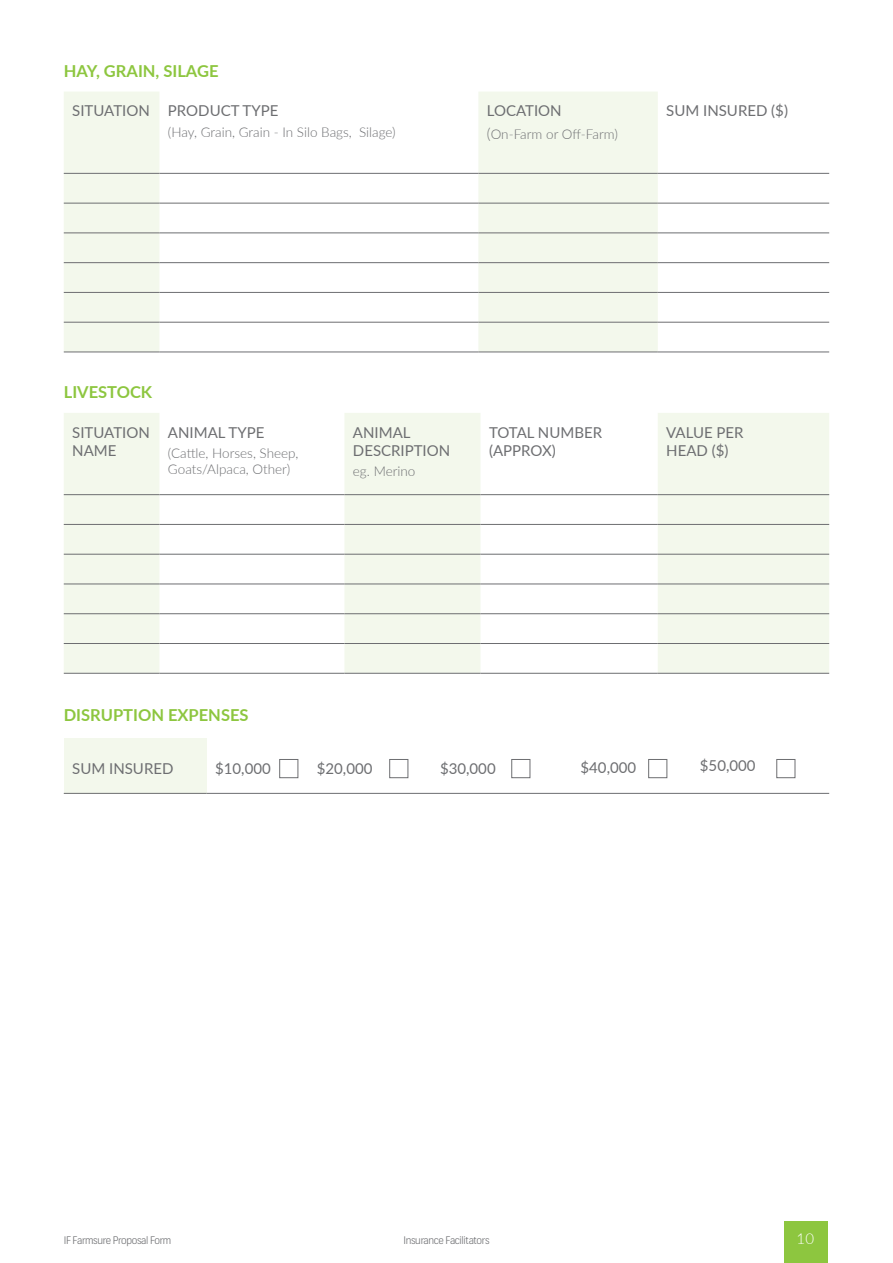
<style>
.page{position:relative;width:893px;height:1263px;background:#fff}
.page>*{position:absolute;margin:0;border:0;box-sizing:border-box;transform-origin:0 0}
.t1{font:700 16.5px "Lato";color:#8dc63f}
.t2{font:15px/18px "Lato";color:#6d6e71}
.t3{font:300 15px "Lato";color:#fff}
.t4{font:300 13.5px/16.2px "Lato";color:#6d6e71}
.t5{font:300 10.5px "Frank";letter-spacing:-.03em;color:#6d6e71}
.s1{font-size:15px}
</style>
<div class="page">
<div style="left:784px;top:1221px;width:44px;height:42px;background:#8dc63f"></div>
<svg style="left:64px;top:92px;width:594px;height:260px"></svg>
<hr style="left:64px;top:173px;width:95px;height:1px;background:#6d6e71">
<hr style="left:159px;top:173px;width:319px;height:1px;background:#6d6e71">
<hr style="left:478px;top:173px;width:180px;height:1px;background:#6d6e71">
<hr style="left:658px;top:173px;width:171px;height:1px;background:#6d6e71">
<hr style="left:64px;top:203px;width:95px;height:1px;background:#6d6e71">
<hr style="left:159px;top:203px;width:319px;height:1px;background:#6d6e71">
<hr style="left:478px;top:203px;width:180px;height:1px;background:#6d6e71">
<hr style="left:658px;top:203px;width:171px;height:1px;background:#6d6e71">
<hr style="left:64px;top:233px;width:95px;height:1px;background:#6d6e71">
<hr style="left:159px;top:233px;width:319px;height:1px;background:#6d6e71">
<hr style="left:478px;top:233px;width:180px;height:1px;background:#6d6e71">
<hr style="left:658px;top:233px;width:171px;height:1px;background:#6d6e71">
<hr style="left:64px;top:262px;width:95px;height:1px;background:#6d6e71">
<hr style="left:159px;top:262px;width:319px;height:1px;background:#6d6e71">
<hr style="left:478px;top:262px;width:180px;height:1px;background:#6d6e71">
<hr style="left:658px;top:262px;width:171px;height:1px;background:#6d6e71">
<hr style="left:64px;top:292px;width:95px;height:1px;background:#6d6e71">
<hr style="left:159px;top:292px;width:319px;height:1px;background:#6d6e71">
<hr style="left:478px;top:292px;width:180px;height:1px;background:#6d6e71">
<hr style="left:658px;top:292px;width:171px;height:1px;background:#6d6e71">
<hr style="left:64px;top:322px;width:95px;height:1px;background:#6d6e71">
<hr style="left:159px;top:322px;width:319px;height:1px;background:#6d6e71">
<hr style="left:478px;top:322px;width:180px;height:1px;background:#6d6e71">
<hr style="left:658px;top:322px;width:171px;height:1px;background:#6d6e71">
<hr style="left:64px;top:352px;width:95px;height:1px;background:#6d6e71">
<hr style="left:159px;top:352px;width:319px;height:1px;background:#6d6e71">
<hr style="left:478px;top:352px;width:180px;height:1px;background:#6d6e71">
<hr style="left:658px;top:352px;width:171px;height:1px;background:#6d6e71">
<svg style="left:64px;top:413px;width:765px;height:260px;fill:#f3f8ec"></svg>
<hr style="left:64px;top:494px;width:95px;height:1px;background:#6d6e71">
<hr style="left:159px;top:494px;width:185px;height:1px;background:#6d6e71">
<hr style="left:344px;top:494px;width:136px;height:1px;background:#6d6e71">
<hr style="left:480px;top:494px;width:178px;height:1px;background:#6d6e71">
<hr style="left:658px;top:494px;width:171px;height:1px;background:#6d6e71">
<hr style="left:64px;top:524px;width:95px;height:1px;background:#6d6e71">
<hr style="left:159px;top:524px;width:185px;height:1px;background:#6d6e71">
<hr style="left:344px;top:524px;width:136px;height:1px;background:#6d6e71">
<hr style="left:480px;top:524px;width:178px;height:1px;background:#6d6e71">
<hr style="left:658px;top:524px;width:171px;height:1px;background:#6d6e71">
<hr style="left:64px;top:554px;width:95px;height:1px;background:#6d6e71">
<hr style="left:159px;top:554px;width:185px;height:1px;background:#6d6e71">
<hr style="left:344px;top:554px;width:136px;height:1px;background:#6d6e71">
<hr style="left:480px;top:554px;width:178px;height:1px;background:#6d6e71">
<hr style="left:658px;top:554px;width:171px;height:1px;background:#6d6e71">
<hr style="left:64px;top:584px;width:95px;height:1px;background:#6d6e71">
<hr style="left:159px;top:584px;width:185px;height:1px;background:#6d6e71">
<hr style="left:344px;top:584px;width:136px;height:1px;background:#6d6e71">
<hr style="left:480px;top:584px;width:178px;height:1px;background:#6d6e71">
<hr style="left:658px;top:584px;width:171px;height:1px;background:#6d6e71">
<hr style="left:64px;top:613px;width:95px;height:1px;background:#6d6e71">
<hr style="left:159px;top:613px;width:185px;height:1px;background:#6d6e71">
<hr style="left:344px;top:613px;width:136px;height:1px;background:#6d6e71">
<hr style="left:480px;top:613px;width:178px;height:1px;background:#6d6e71">
<hr style="left:658px;top:613px;width:171px;height:1px;background:#6d6e71">
<hr style="left:64px;top:643px;width:95px;height:1px;background:#6d6e71">
<hr style="left:159px;top:643px;width:185px;height:1px;background:#6d6e71">
<hr style="left:344px;top:643px;width:136px;height:1px;background:#6d6e71">
<hr style="left:480px;top:643px;width:178px;height:1px;background:#6d6e71">
<hr style="left:658px;top:643px;width:171px;height:1px;background:#6d6e71">
<hr style="left:64px;top:673px;width:95px;height:1px;background:#6d6e71">
<hr style="left:159px;top:673px;width:185px;height:1px;background:#6d6e71">
<hr style="left:344px;top:673px;width:136px;height:1px;background:#6d6e71">
<hr style="left:480px;top:673px;width:178px;height:1px;background:#6d6e71">
<hr style="left:658px;top:673px;width:171px;height:1px;background:#6d6e71">
<div style="left:64px;top:738px;width:143px;height:55px;background:#f3f8ec"></div>
<hr style="left:64px;top:793px;width:143px;height:1px;background:#6d6e71">
<hr style="left:207px;top:793px;width:622px;height:1px;background:#6d6e71">
<div style="left:279px;top:759px;width:19px;height:19px;border:1px solid #6d6e71"></div>
<div style="left:389px;top:759px;width:19px;height:19px;border:1px solid #6d6e71"></div>
<div style="left:512px;top:759px;width:18px;height:19px;border:1px solid #6d6e71"></div>
<div style="left:648px;top:759px;width:19px;height:19px;border:1px solid #6d6e71"></div>
<div style="left:777px;top:759px;width:18px;height:19px;border:1px solid #6d6e71"></div>
<p class="t1" style="left:64px;top:59px;width:156px">HAY, GRAIN, SILAGE</p>
<p class="t2" style="left:72px;top:101px;width:208px">SITUATION PRODUCT TYPE</p>
<p class="t4" style="left:168px;top:123px;width:229px">(Hay, Grain, Grain - In Silo Bags, Silage)</p>
<p class="t2" style="left:487px;top:101px;width:76px">LOCATION</p>
<p class="t4" style="left:487px;top:125px;width:132px"><span class="s1">(</span>On-Farm or Off-Farm)</p>
<p class="t2" style="left:666px;top:101px;width:123px">SUM INSURED ($)</p>
<p class="t1" style="left:64px;top:380px;width:90px">LIVESTOCK</p>
<p class="t2" style="left:72px;top:423px;width:79px">SITUATION<br>NAME</p>
<p class="t2" style="left:168px;top:423px;width:98px">ANIMAL TYPE</p>
<p class="t4" style="left:168px;top:445px;width:132px">(Cattle, Horses, Sheep,<br>Goats/Alpaca, Other)</p>
<p class="t2" style="left:353px;top:423px;width:99px">ANIMAL<br>DESCRIPTION</p>
<p class="t4" style="left:353px;top:463px;width:64px">eg. Merino</p>
<p class="t2" style="left:489px;top:423px;width:115px">TOTAL NUMBER (APPROX)</p>
<p class="t2" style="left:666px;top:423px;width:79px">VALUE PER<br>HEAD ($)</p>
<p class="t1" style="left:64px;top:703px;width:186px">DISRUPTION EXPENSES</p>
<p class="t2" style="left:72px;top:759px;width:103px">SUM INSURED</p>
<p class="t2" style="left:215px;top:759px;width:57px">$10,000</p>
<p class="t2" style="left:317px;top:759px;width:57px">$20,000</p>
<p class="t2" style="left:440px;top:759px;width:57px">$30,000</p>
<p class="t2" style="left:581px;top:758px;width:57px">$40,000</p>
<p class="t2" style="left:700px;top:756px;width:57px">$50,000</p>
<p class="t5" style="left:64px;top:1234px;width:109px">IF Farmsure Proposal Form</p>
<p class="t5" style="left:403px;top:1234px;width:88px">Insurance Facilitators</p>
<p class="t3" style="left:797px;top:1228px;width:19px">10</p>
</div>
